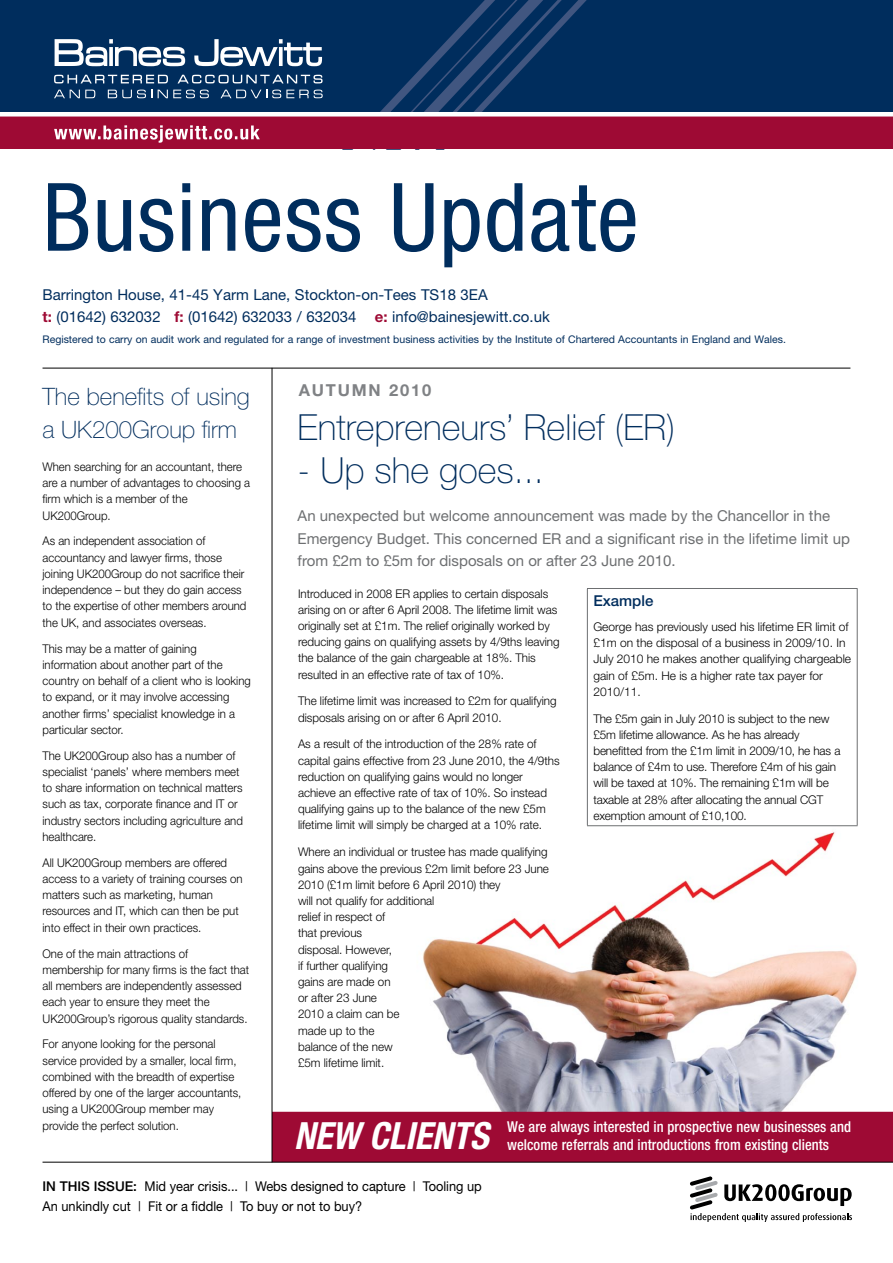
<style>
.page{position:relative;width:893px;height:1263px;background:#fff}
.page>*{position:absolute;margin:0;border:0;box-sizing:border-box;transform-origin:0 0}
.t1{font:condensed 94.5px "Helvetica Neue";letter-spacing:.01em;color:#002d5d}
.t2{font:italic 700 condensed 37.5px "Helvetica Neue";letter-spacing:-.005em;color:#fff}
.t3{font:100 36px "Helvetica Neue";color:#002d5d}
.t4{font:100 24px/33px "Helvetica Neue";color:#002d5d}
.t5{font:700 16.5px "Helvetica Neue";letter-spacing:.11em;color:#808285}
.t6{font:15px/22.5px "Helvetica Neue";color:#6d6f71}
.t7{font:15px/22.2px "Helvetica Neue";color:#002d5d}
.t8{font:500 condensed 15px/18px "Helvetica Neue";color:#fff}
.t9{font:500 15px "Helvetica Neue";color:#002d5d}
.t10{font:13.5px/19.5px "Helvetica Neue";color:#000;scale:.95 1}
.t11{font:300 12px/16.2px "Helvetica Neue";color:#000}
.t12{font:300 12px/16.2px "Helvetica Neue";color:#000;scale:.95 1}
.t13{font:10.5px "Helvetica Neue";color:#002d5d}
.s1{font-weight:700;color:#9e0a34}
.s2{font-weight:500}
</style>
<div class="page">
<div style="left:0;top:0;width:893px;height:112px;background:#002d5d"></div>
<div style="left:0;top:117px;width:893px;height:32px;background:#9e0a34"></div>
<hr style="left:0;top:117px;width:893px;height:1px;background:#fff">
<svg style="left:54px;top:0;width:553px;height:143px"></svg>
<img style="left:408px;top:808px;width:463px;height:304px">
<div style="left:273px;top:1112px;width:620px;height:50px;background:#9e0a34"></div>
<hr style="left:43px;top:1162px;width:850px;height:1px;background:#000">
<hr style="left:43px;top:368px;width:807px;height:1px;background:#000">
<hr style="left:272px;top:368px;width:1px;height:794px;background:#000">
<div style="left:587px;top:588px;width:270px;height:238px;background:#fff"></div>
<hr style="left:587px;top:588px;width:271px;height:1px;background:#6d6f71">
<hr style="left:587px;top:589px;width:1px;height:236px;background:#6d6f71">
<hr style="left:857px;top:589px;width:1px;height:236px;background:#6d6f71">
<hr style="left:587px;top:825px;width:271px;height:1px;background:#6d6f71">
<svg style="left:690px;top:1176px;width:162px;height:46px"></svg>
<h1 class="t1" style="left:43px;top:163px;width:598px">Business Update</h1>
<p class="t7" style="left:43px;top:283px;width:509px">Barrington House, 41-45 Yarm Lane, Stockton-on-Tees TS18 3EA<br><span class="s1">t:</span> (01642) 632032 <span class="s1">f:</span> (01642) 632033 / 632034 <span class="s1">e:</span> info@bainesjewitt.co.uk</p>
<p class="t13" style="left:43px;top:333px;width:745px">Registered to carry on audit work and regulated for a range of investment business activities by the Institute of Chartered Accountants in England and Wales.</p>
<h3 class="t4" style="left:43px;top:380px;width:209px">The benefits of using a UK200Group firm</h3>
<p class="t12" style="left:43px;top:458px;width:220px">When searching for an accountant, there are a number of advantages to choosing a firm which is a member of the<br>UK200Group.</p>
<p class="t12" style="left:43px;top:533px;width:216px">As an independent association of accountancy and lawyer firms, those joining UK200Group do not sacrifice their independence – but they do gain access to the expertise of other members around the UK, and associates overseas.</p>
<p class="t12" style="left:43px;top:640px;width:221px">This may be a matter of gaining information about another part of the country on behalf of a client who is looking to expand, or it may involve accessing another firms’ specialist knowledge in a particular sector.</p>
<p class="t12" style="left:43px;top:747px;width:212px">The UK200Group also has a number of specialist ‘panels’ where members meet to share information on technical matters such as tax, corporate finance and IT or industry sectors including agriculture and healthcare.</p>
<p class="t12" style="left:43px;top:854px;width:212px">All UK200Group members are offered access to a variety of training courses on matters such as marketing, human resources and IT, which can then be put into effect in their own practices.</p>
<p class="t12" style="left:43px;top:945px;width:219px">One of the main attractions of membership for many firms is the fact that all members are independently assessed each year to ensure they meet the UK200Group’s rigorous quality standards.</p>
<p class="t12" style="left:43px;top:1036px;width:211px">For anyone looking for the personal service provided by a smaller, local firm, combined with the breadth of expertise offered by one of the larger accountants, using a UK200Group member may provide the perfect solution.</p>
<h3 class="t5" style="left:299px;top:380px;width:134px">AUTUMN 2010</h3>
<h3 class="t3" style="left:298px;top:407px;width:379px">Entrepreneurs’ Relief (ER)</h3>
<h3 class="t3" style="left:298px;top:451px;width:248px">- Up she goes...</h3>
<p class="t6" style="left:298px;top:504px;width:554px">An unexpected but welcome announcement was made by the Chancellor in the<br>Emergency Budget. This concerned ER and a significant rise in the lifetime limit up from £2m to £5m for disposals on or after 23 June 2010.</p>
<p class="t11" style="left:298px;top:585px;width:263px">Introduced in 2008 ER applies to certain disposals arising on or after 6 April 2008. The lifetime limit was originally set at £1m. The relief originally worked by reducing gains on qualifying assets by 4/9ths leaving the balance of the gain chargeable at 18%. This resulted in an effective rate of tax of 10%.</p>
<p class="t11" style="left:298px;top:693px;width:260px">The lifetime limit was increased to £2m for qualifying disposals arising on or after 6 April 2010.</p>
<p class="t11" style="left:298px;top:736px;width:263px">As a result of the introduction of the 28% rate of capital gains effective from 23 June 2010, the 4/9ths reduction on qualifying gains would no longer achieve an effective rate of tax of 10%. So instead qualifying gains up to the balance of the new £5m lifetime limit will simply be charged at a 10% rate.</p>
<p class="t11" style="left:298px;top:844px;width:252px">Where an individual or trustee has made qualifying gains above the previous £2m limit before 23 June<br>2010 (£1m limit before 6 April 2010) they<br>will not qualify for additional<br>relief in respect of<br>that previous<br>disposal. However,<br>if further qualifying<br>gains are made on<br>or after 23 June<br>2010 a claim can be<br>made up to the<br>balance of the new<br>£5m lifetime limit.</p>
<p class="t9" style="left:593px;top:592px;width:62px">Example</p>
<p class="t11" style="left:593px;top:618px;width:259px">George has previously used his lifetime ER limit of £1m on the disposal of a business in 2009/10. In July 2010 he makes another qualifying chargeable gain of £5m. He is a higher rate tax payer for 2010/11.</p>
<p class="t11" style="left:593px;top:710px;width:249px">The £5m gain in July 2010 is subject to the new £5m lifetime allowance. As he has already benefitted from the £1m limit in 2009/10, he has a balance of £4m to use. Therefore £4m of his gain will be taxed at 10%. The remaining £1m will be taxable at 28% after allocating the annual CGT exemption amount of £10,100.</p>
<h2 class="t2" style="left:294px;top:1113px;width:196px">NEW CLIENTS</h2>
<p class="t8" style="left:507px;top:1118px;width:345px">We are always interested in prospective new businesses and welcome referrals and introductions from existing clients</p>
<p class="t10" style="left:43px;top:1176px;width:464px"><span class="s2">IN THIS ISSUE:</span> Mid year crisis... | Webs designed to capture | Tooling up<br>An unkindly cut | Fit or a fiddle | To buy or not to buy?</p>
</div>
